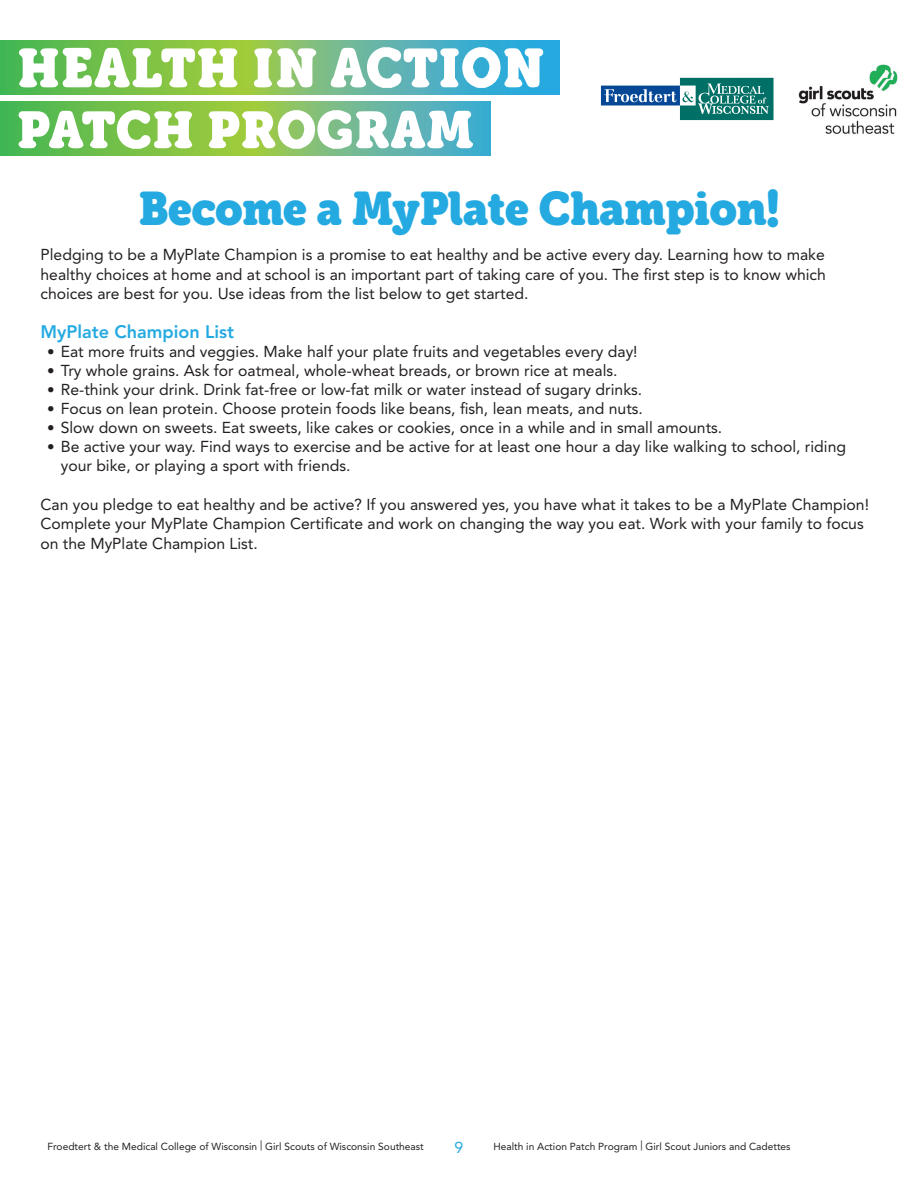
<style>
.page{position:relative;width:918px;height:1188px;background:#fff}
.page>*{position:absolute;margin:0;border:0;box-sizing:border-box;transform-origin:0 0}
.t1{font:45px "eacologica round slab";letter-spacing:-.01em;color:#24aae1}
.t2{font:800 18px "Avenir LT Std";color:#24aae1}
.t3{font:15.75px/19.5px "Avenir LT Std";color:#231f20}
.t4{font:15.75px "Avenir LT Std";color:#28aae1}
.t5{font:10.2px "Avenir LT Std";color:#231f20}
.s1{font-size:15px}
</style>
<div class="page">
<img style="left:798px;top:64px;width:100px;height:70px">
<svg style="left:0;top:40px;width:559px;height:55px;background:#5fb880"></svg>
<svg style="left:18px;top:47px;width:526px;height:41px"></svg>
<svg style="left:0;top:101px;width:490px;height:55px;background:#69bb72"></svg>
<svg style="left:18px;top:110px;width:455px;height:39px"></svg>
<svg style="left:600px;top:77px;width:174px;height:44px"></svg>
<p class="t1" style="left:138px;top:180px;width:643px">Become a MyPlate Champion!</p>
<p class="t3" style="left:40px;top:245px;width:787px;text-align:justify">Pledging to be a MyPlate Champion is a promise to eat healthy and be active every day. Learning how to make healthy choices at home and at school is an important part of taking care of you. The first step is to know which choices are best for you. Use ideas from the list below to get started.</p>
<p class="t2" style="left:40px;top:321px;width:195px">MyPlate Champion List</p>
<p class="t3" style="left:47px;top:342px;width:592px"><span class="s1">•</span> Eat more fruits and veggies. Make half your plate fruits and vegetables every day!</p>
<p class="t3" style="left:47px;top:361px;width:572px"><span class="s1">•</span> Try whole grains. Ask for oatmeal, whole-wheat breads, or brown rice at meals.</p>
<p class="t3" style="left:47px;top:380px;width:597px"><span class="s1">•</span> Re-think your drink. Drink fat-free or low-fat milk or water instead of sugary drinks.</p>
<p class="t3" style="left:47px;top:399px;width:597px"><span class="s1">•</span> Focus on lean protein. Choose protein foods like beans, fish, lean meats, and nuts.</p>
<p class="t3" style="left:47px;top:418px;width:677px"><span class="s1">•</span> Slow down on sweets. Eat sweets, like cakes or cookies, once in a while and in small amounts.</p>
<p class="t3" style="left:61px;top:437px;width:787px;line-height:18.9px;text-indent:-14px"><span class="s1">•</span> Be active your way. Find ways to exercise and be active for at least one hour a day like walking to school, riding your bike, or playing a sport with friends.</p>
<p class="t3" style="left:40px;top:495px;width:830px">Can you pledge to eat healthy and be active? If you answered yes, you have what it takes to be a MyPlate Champion!</p>
<p class="t3" style="left:40px;top:514px;width:825px">Complete your MyPlate Champion Certificate and work on changing the way you eat. Work with your family to focus on the MyPlate Champion List.</p>
<p class="t5" style="left:48px;top:1140px;width:378px">Froedtert &amp; the Medical College of Wisconsin | Girl Scouts of Wisconsin Southeast</p>
<p class="t5" style="left:493px;top:1140px;width:299px">Health in Action Patch Program | Girl Scout Juniors and Cadettes</p>
<p class="t4" style="left:455px;top:1139px;width:10px">9</p>
</div>
